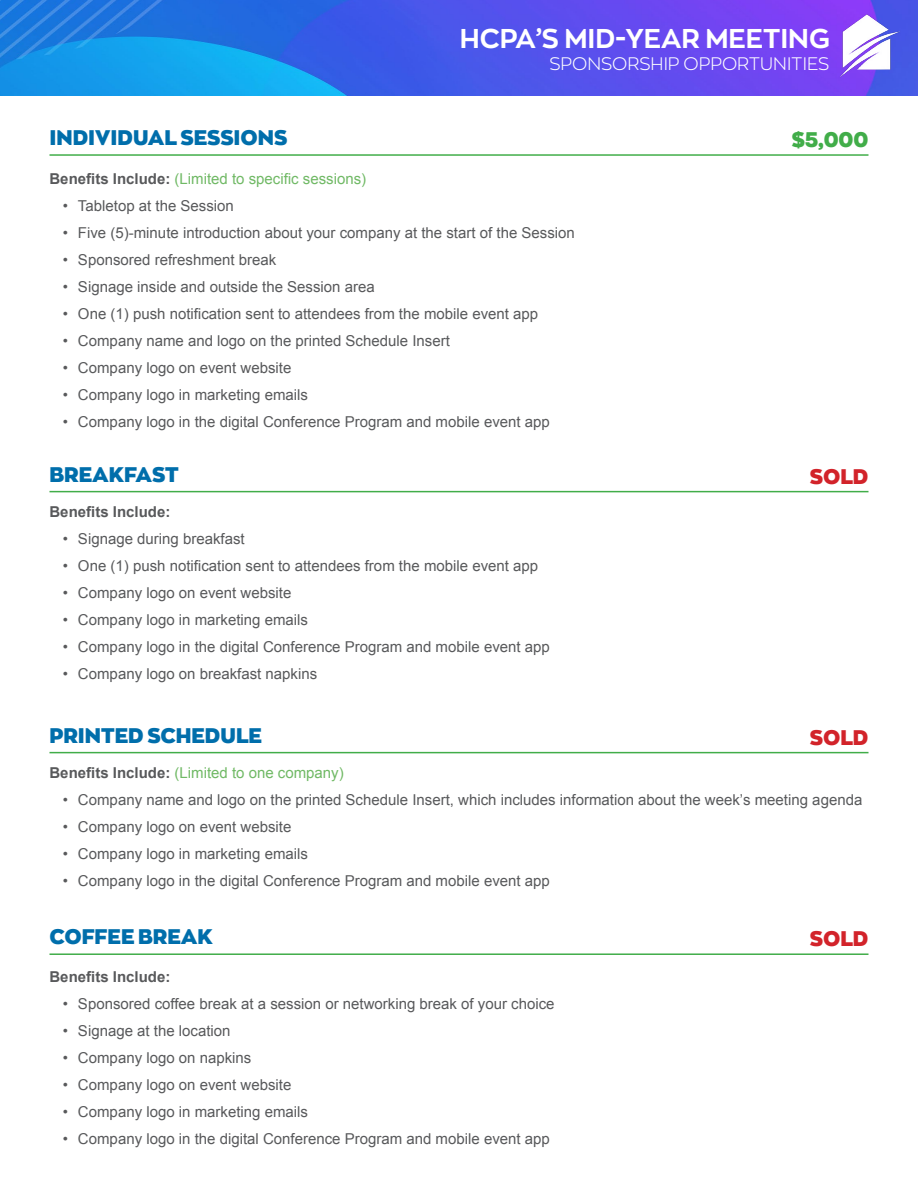
<style>
.page{position:relative;width:918px;height:1188px;background:#fff}
.page>*{position:absolute;margin:0;border:0;box-sizing:border-box;transform-origin:0 0}
.t1{font:700 27px "Zona Pro";color:#fff}
.t2{font:900 21px "Zona Pro";color:#006eab}
.t3{font:900 21px "Zona Pro";color:#d2232a}
.t4{font:900 21px "Zona Pro";color:#41ad49}
.t5{font:300 18px "Zona Pro";color:#fff}
.t6{font:15px "Arial";color:#58595b}
.t7{font:15px "Arial";color:#70b965}
.t8{font:700 15px "Arial";color:#58595b}
.s1{font-weight:700;color:#58595b}
</style>
<div class="page">
<img style="left:0;top:0;width:918px;height:96px">
<img style="left:824px;top:3px;width:85px;height:85px">
<hr style="left:50px;top:154px;width:818px;height:2px;background:#41ad49">
<hr style="left:50px;top:491px;width:818px;height:1px;background:#41ad49">
<hr style="left:50px;top:752px;width:818px;height:1px;background:#41ad49">
<hr style="left:50px;top:953px;width:818px;height:2px;background:#41ad49">
<h2 class="t2" style="left:50px;top:124px;width:239px">INDIVIDUAL SESSIONS</h2>
<h1 class="t1" style="left:460px;top:22px;width:371px">HCPA’S MID-YEAR MEETING</h1>
<p class="t5" style="left:549px;top:52px;width:282px">SPONSORSHIP OPPORTUNITIES</p>
<h2 class="t4" style="left:792px;top:126px;width:78px">$5,000</h2>
<p class="t7" style="left:50px;top:169px;width:318px"><span class="s1">Benefits Include:</span> (Limited to specific sessions)</p>
<p class="t6" style="left:63px;top:196px;width:172px">• Tabletop at the Session</p>
<p class="t6" style="left:63px;top:223px;width:513px">• Five (5)-minute introduction about your company at the start of the Session</p>
<p class="t6" style="left:63px;top:250px;width:215px">• Sponsored refreshment break</p>
<p class="t6" style="left:63px;top:277px;width:313px">• Signage inside and outside the Session area</p>
<p class="t6" style="left:63px;top:304px;width:477px">• One (1) push notification sent to attendees from the mobile event app</p>
<p class="t6" style="left:63px;top:331px;width:388px">• Company name and logo on the printed Schedule Insert</p>
<p class="t6" style="left:63px;top:358px;width:230px">• Company logo on event website</p>
<p class="t6" style="left:63px;top:385px;width:247px">• Company logo in marketing emails</p>
<p class="t6" style="left:63px;top:412px;width:488px">• Company logo in the digital Conference Program and mobile event app</p>
<h2 class="t2" style="left:50px;top:460px;width:131px">BREAKFAST</h2>
<p class="t8" style="left:49px;top:502px;width:122px">Benefits Include:</p>
<p class="t6" style="left:63px;top:529px;width:183px">• Signage during breakfast</p>
<p class="t6" style="left:63px;top:556px;width:477px">• One (1) push notification sent to attendees from the mobile event app</p>
<p class="t6" style="left:63px;top:583px;width:230px">• Company logo on event website</p>
<p class="t6" style="left:63px;top:610px;width:247px">• Company logo in marketing emails</p>
<p class="t6" style="left:63px;top:637px;width:488px">• Company logo in the digital Conference Program and mobile event app</p>
<p class="t6" style="left:63px;top:664px;width:256px">• Company logo on breakfast napkins</p>
<h2 class="t2" style="left:50px;top:721px;width:214px">PRINTED SCHEDULE</h2>
<h2 class="t3" style="left:810px;top:462px;width:60px">SOLD</h2>
<h2 class="t3" style="left:810px;top:723px;width:60px">SOLD</h2>
<p class="t7" style="left:49px;top:763px;width:296px"><span class="s1">Benefits Include:</span> (Limited to one company)</p>
<p class="t6" style="left:63px;top:790px;width:801px">• Company name and logo on the printed Schedule Insert, which includes information about the week’s meeting agenda</p>
<p class="t6" style="left:63px;top:817px;width:230px">• Company logo on event website</p>
<p class="t6" style="left:63px;top:844px;width:247px">• Company logo in marketing emails</p>
<p class="t6" style="left:63px;top:871px;width:488px">• Company logo in the digital Conference Program and mobile event app</p>
<h2 class="t2" style="left:50px;top:923px;width:165px">COFFEE BREAK</h2>
<p class="t8" style="left:49px;top:966px;width:122px">Benefits Include:</p>
<p class="t6" style="left:63px;top:993px;width:493px">• Sponsored coffee break at a session or networking break of your choice</p>
<p class="t6" style="left:63px;top:1020px;width:169px">• Signage at the location</p>
<p class="t6" style="left:63px;top:1047px;width:190px">• Company logo on napkins</p>
<p class="t6" style="left:63px;top:1074px;width:230px">• Company logo on event website</p>
<p class="t6" style="left:63px;top:1101px;width:247px">• Company logo in marketing emails</p>
<p class="t6" style="left:63px;top:1128px;width:488px">• Company logo in the digital Conference Program and mobile event app</p>
<h2 class="t3" style="left:810px;top:925px;width:60px">SOLD</h2>
</div>
